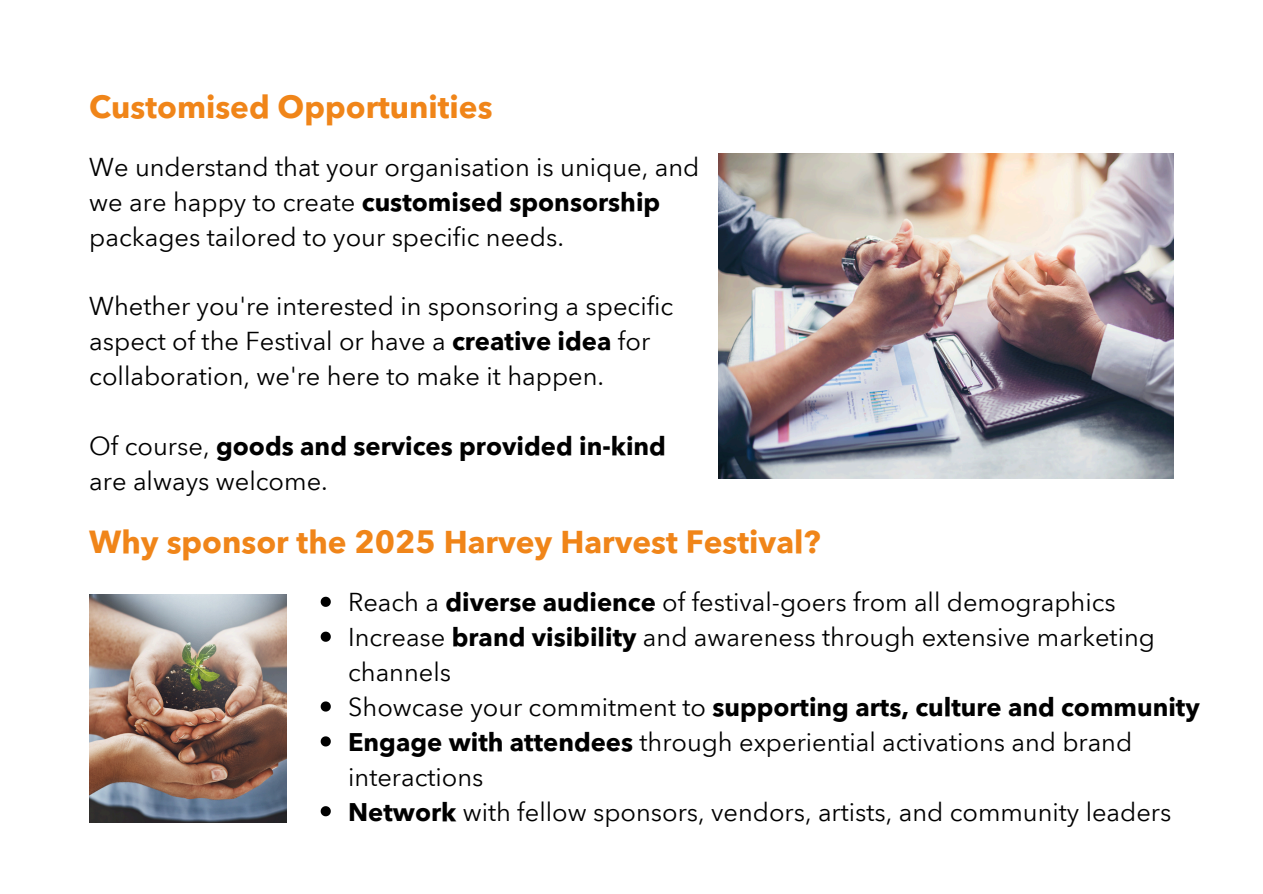
<style>
.page{position:relative;width:1263px;height:894px;background:#fff}
.page>*{position:absolute;margin:0;border:0;box-sizing:border-box;transform-origin:0 0}
.t1{font:700 31.5px "Avenir Next Arabic";color:#f08519}
.t2{font:25.5px/34.8px "Avenir Next Arabic";color:#000}
.t3{font:700 25.5px/34.8px "Avenir Next Arabic";color:#000}
.s1{font-weight:700}
.s2{font-weight:400}
</style>
<div class="page">
<img style="left:718px;top:153px;width:456px;height:326px">
<img style="left:89px;top:594px;width:197px;height:228px">
<svg style="left:321px;top:596px;width:10px;height:10px"></svg>
<svg style="left:321px;top:631px;width:10px;height:10px"></svg>
<svg style="left:321px;top:701px;width:10px;height:10px"></svg>
<svg style="left:321px;top:736px;width:10px;height:10px"></svg>
<svg style="left:321px;top:806px;width:10px;height:10px"></svg>
<h1 class="t1" style="left:89px;top:88px;width:405px">Customised Opportunities</h1>
<p class="t2" style="left:89px;top:149px;width:612px">We understand that your organisation is unique, and we are happy to create <span class="s1">customised sponsorship </span>packages tailored to your specific needs.</p>
<p class="t2" style="left:89px;top:289px;width:586px">Whether you're interested in sponsoring a specific aspect of the Festival or have a <span class="s1">creative idea</span> for collaboration, we're here to make it happen.</p>
<p class="t3" style="left:89px;top:428px;width:578px"><span class="s2">Of course,</span> goods and services provided in-kind <span class="s2">are always welcome.</span></p>
<p class="t1" style="left:89px;top:523px;width:733px">Why sponsor the 2025 Harvey Harvest Festival?</p>
<p class="t2" style="left:348px;top:585px;width:769px">Reach a <span class="s1">diverse audience</span> of festival-goers from all demographics</p>
<p class="t2" style="left:348px;top:620px;width:808px">Increase <span class="s1">brand visibility</span> and awareness through extensive marketing channels</p>
<p class="t3" style="left:348px;top:689px;width:853px"><span class="s2">Showcase your commitment to</span> supporting arts, culture and community</p>
<p class="t2" style="left:348px;top:724px;width:786px"><span class="s1">Engage with attendees</span> through experiential activations and brand interactions</p>
<p class="t2" style="left:348px;top:794px;width:825px"><span class="s1">Network</span> with fellow sponsors, vendors, artists, and community leaders</p>
</div>
